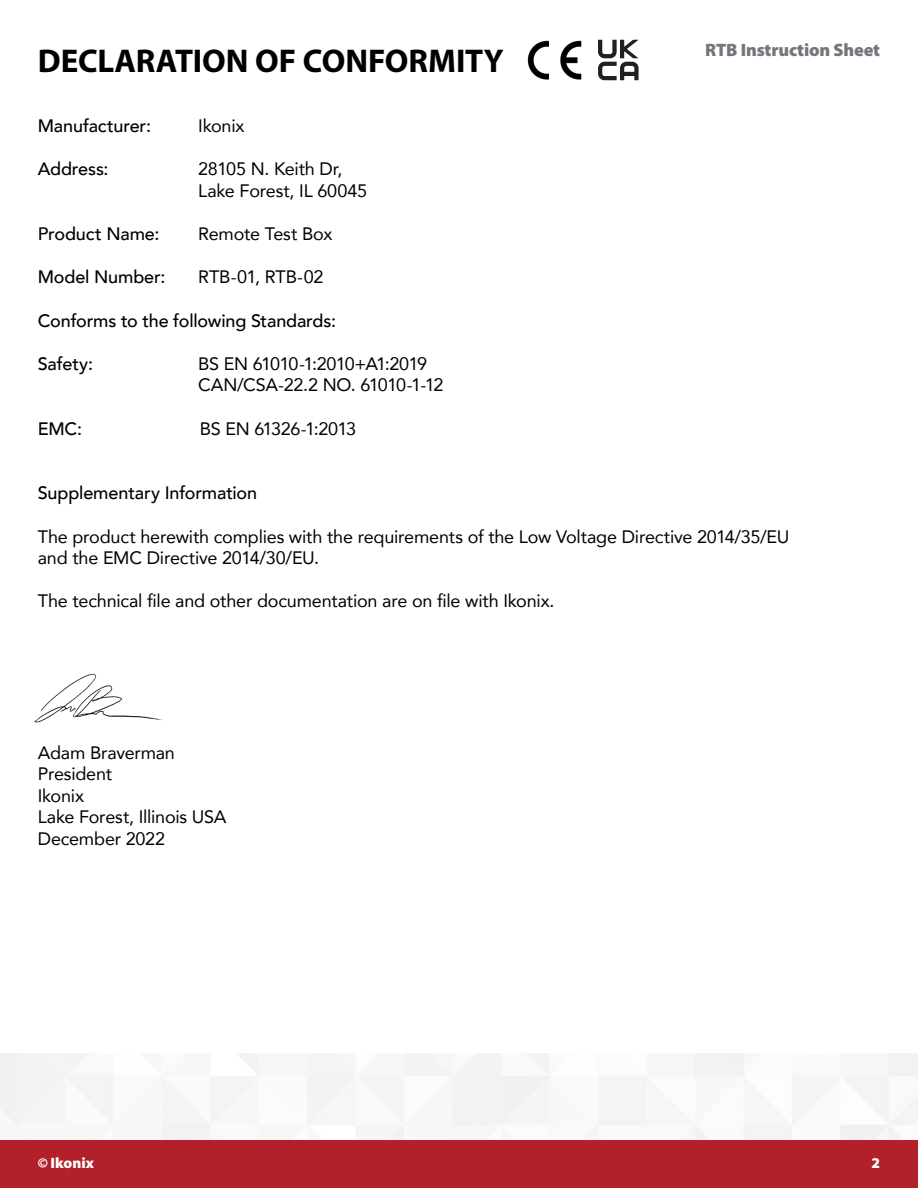
<style>
.page{position:relative;width:918px;height:1188px;background:#fff}
.page>*{position:absolute;margin:0;border:0;box-sizing:border-box;transform-origin:0 0}
.t1{font:700 33px "Myriad Pro";color:#000}
.t2{font:18px/21.6px "Avenir";letter-spacing:-.01em;color:#000}
.t3{font:500 18px "Avenir";letter-spacing:-.01em;color:#000}
.t4{font:18px/21.6px "Avenir";letter-spacing:-.04em;color:#000}
.t5{font:900 18px "Myriad Pro";letter-spacing:-.01em;color:#73767c}
.t6{font:900 15px "Myriad Pro";color:#fff}
.t7{font:700 15px "Myriad Pro";color:#fff}
</style>
<div class="page">
<img style="left:0;top:1053px;width:918px;height:88px">
<div style="left:0;top:1141px;width:918px;height:47px;background:#b22029"></div>
<img style="left:34px;top:673px;width:129px;height:50px">
<img style="left:527px;top:40px;width:55px;height:40px">
<svg style="left:598px;top:40px;width:41px;height:40px"></svg>
<h1 class="t1" style="left:38px;top:39px;width:467px">DECLARATION OF CONFORMITY</h1>
<p class="t3" style="left:38px;top:110px;width:115px">Manufacturer:</p>
<p class="t2" style="left:198px;top:115px;width:48px">Ikonix</p>
<p class="t3" style="left:38px;top:154px;width:72px">Address:</p>
<p class="t2" style="left:198px;top:158px;width:170px">28105 N. Keith Dr,<br>Lake Forest, IL 60045</p>
<p class="t3" style="left:38px;top:218px;width:123px">Product Name:</p>
<p class="t2" style="left:198px;top:223px;width:136px">Remote Test Box</p>
<p class="t3" style="left:38px;top:262px;width:129px">Model Number:</p>
<p class="t2" style="left:198px;top:266px;width:127px">RTB-01, RTB-02</p>
<p class="t3" style="left:38px;top:305px;width:300px">Conforms to the following Standards:</p>
<p class="t3" style="left:38px;top:348px;width:57px">Safety:</p>
<p class="t4" style="left:198px;top:352px;width:247px">BS EN 61010-1:2010+A1:2019<br>CAN/CSA-22.2 NO. 61010-1-12</p>
<p class="t3" style="left:38px;top:413px;width:46px">EMC:</p>
<p class="t2" style="left:200px;top:417px;width:158px">BS EN 61326-1:2013</p>
<p class="t5" style="left:705px;top:40px;width:176px">RTB Instruction Sheet</p>
<p class="t3" style="left:38px;top:478px;width:221px">Supplementary Information</p>
<p class="t2" style="left:38px;top:525px;width:753px">The product herewith complies with the requirements of the Low Voltage Directive 2014/35/EU and the EMC Directive 2014/30/EU.</p>
<p class="t2" style="left:38px;top:590px;width:518px">The technical file and other documentation are on file with Ikonix.</p>
<p class="t2" style="left:38px;top:741px;width:190px">Adam Braverman<br>President<br>Ikonix<br>Lake Forest, Illinois USA<br>December 2022</p>
<p class="t6" style="left:38px;top:1155px;width:58px">© Ikonix</p>
<p class="t7" style="left:872px;top:1153px;width:10px">2</p>
</div>
